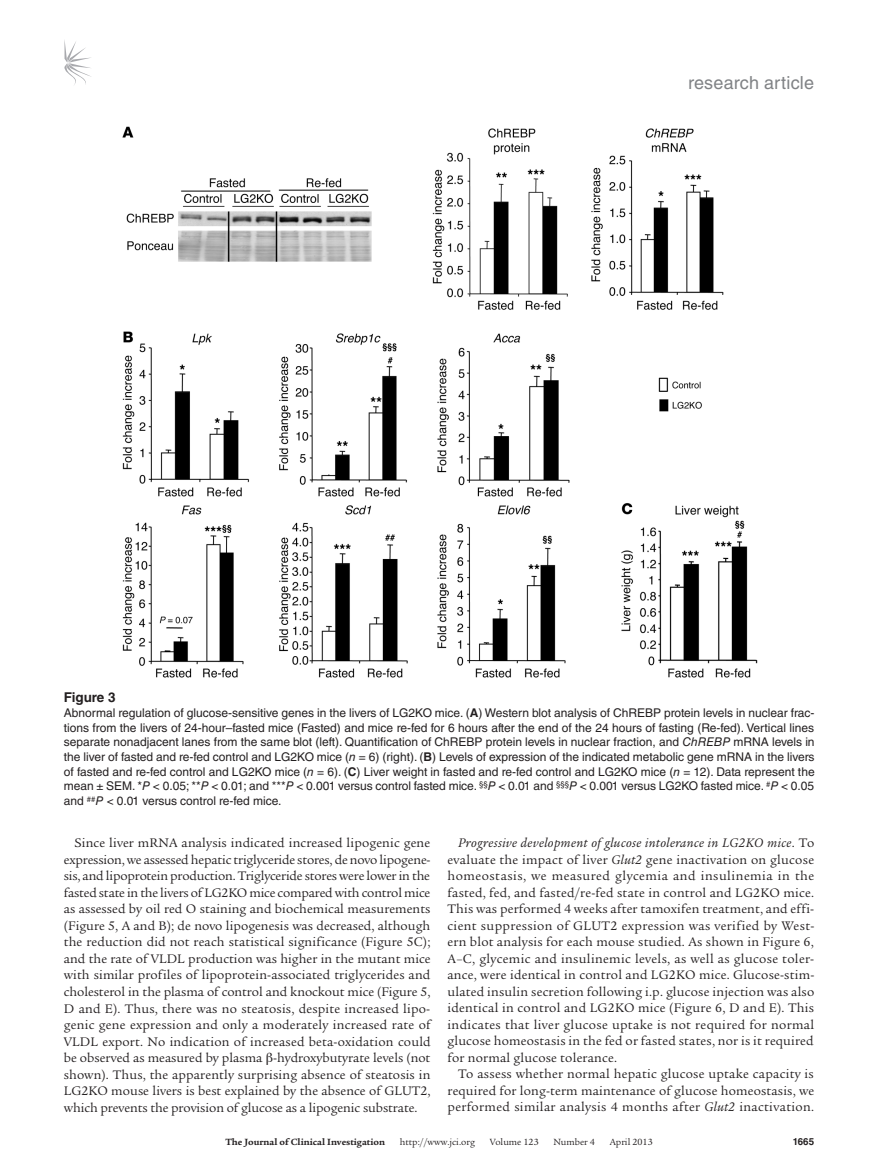
<style>
.page{position:relative;width:878px;height:1175px;background:#fff}
.page>*{position:absolute;margin:0;border:0;box-sizing:border-box;transform-origin:0 0}
.t1{font:18px "Helvetica LT Std";letter-spacing:.01em;color:#808285}
.t2{font:13.5px/16.5px "Legacy Serif Std";letter-spacing:.015em;color:#231f20;text-align:justify}
.t3{font:700 13.5px "Helvetica LT Std";color:#231f20}
.t4{font:12px/14.7px "Helvetica LT Std";color:#231f20;text-align:justify}
.t5{font:9.75px "Legacy Serif Std";color:#231f20}
.t6{font:700 9.75px "Legacy Serif Std";color:#231f20}
.t7{font:700 9.75px "Helvetica LT Std";color:#231f20}
.s1{font-weight:700}
.s2{font-style:italic}
</style>
<div class="page">
<svg style="left:64px;top:40px;width:27px;height:45px"></svg>
<img style="left:122px;top:126px;width:636px;height:552px">
<h1 class="t1" style="left:688px;top:73px;width:127px">research article</h1>
<p class="t3" style="left:64px;top:689px;width:53px">Figure 3</p>
<p class="t4" style="left:64px;top:705px;width:752px">Abnormal regulation of glucose-sensitive genes in the livers of LG2KO mice. (<span class="s1">A</span>) Western blot analysis of ChREBP protein levels in nuclear frac&shy;tions from the livers of 24-hour–fasted mice (Fasted) and mice re-fed for 6 hours after the end of the 24 hours of fasting (Re-fed). Vertical lines separate nonadjacent lanes from the same blot (left). Quantification of ChREBP protein levels in nuclear fraction, and <span class="s2">ChREBP</span> mRNA levels in the liver of fasted and re-fed control and LG2KO mice (<span class="s2">n</span> = 6) (right). (<span class="s1">B</span>) Levels of expression of the indicated metabolic gene mRNA in the livers of fasted and re-fed control and LG2KO mice (<span class="s2">n</span> = 6). (<span class="s1">C</span>) Liver weight in fasted and re-fed control and LG2KO mice (<span class="s2">n</span> = 12). Data represent the mean ± SEM. *<span class="s2">P</span> &lt; 0.05; **<span class="s2">P</span> &lt; 0.01; and ***<span class="s2">P</span> &lt; 0.001 versus control fasted mice. <sup>§§</sup><span class="s2">P</span> &lt; 0.01 and <sup>§§§</sup><span class="s2">P</span> &lt; 0.001 versus LG2KO fasted mice. <sup>#</sup><span class="s2">P</span> &lt; 0.05 and <sup>##</sup><span class="s2">P</span> &lt; 0.01 versus control re-fed mice.</p>
<p class="t2" style="left:64px;top:835px;width:368px;text-indent:11px">Since liver mRNA analysis indicated increased lipogenic gene expression, we assessed hepatic triglyceride stores, de novo lipogene&shy;sis, and lipoprotein production. Triglyceride stores were lower in the fasted state in the livers of LG2KO mice compared with control mice as assessed by oil red O staining and biochemical measurements (Figure 5, A and B); de novo lipogenesis was decreased, although the reduction did not reach statistical significance (Figure 5C); and the rate of VLDL production was higher in the mutant mice with similar profiles of lipoprotein-associated triglycerides and cholesterol in the plasma of control and knockout mice (Figure 5, D and E). Thus, there was no steatosis, despite increased lipo&shy;genic gene expression and only a moderately increased rate of VLDL export. No indication of increased beta-oxidation could be observed as measured by plasma -hydroxybutyrate levels (not shown). Thus, the apparently surprising absence of steatosis in LG2KO mouse livers is best explained by the absence of GLUT2, which prevents the provision of glucose as a lipogenic substrate.</p>
<p class="t2" style="left:447px;top:835px;width:368px;text-indent:11px"><span class="s2">Progressive development of glucose intolerance in LG2KO mice</span>. To evaluate the impact of liver <span class="s2">Glut2</span> gene inactivation on glucose homeostasis, we measured glycemia and insulinemia in the fasted, fed, and fasted/re-fed state in control and LG2KO mice.<br>This was performed 4 weeks after tamoxifen treatment, and effi&shy;cient suppression of GLUT2 expression was verified by West&shy;ern blot analysis for each mouse studied. As shown in Figure 6, A–C, glycemic and insulinemic levels, as well as glucose toler&shy;ance, were identical in control and LG2KO mice. Glucose-stim&shy;ulated insulin secretion following i.p. glucose injection was also identical in control and LG2KO mice (Figure 6, D and E). This indicates that liver glucose uptake is not required for normal glucose homeostasis in the fed or fasted states, nor is it required for normal glucose tolerance.</p>
<p class="t2" style="left:447px;top:1066px;width:368px;text-indent:11px">To assess whether normal hepatic glucose uptake capacity is required for long-term maintenance of glucose homeostasis, we performed similar analysis 4 months after <span class="s2">Glut2</span> inactivation.</p>
<p class="t6" style="left:225px;top:1135px;width:161px">The Journal of Clinical Investigation</p>
<p class="t5" style="left:400px;top:1136px;width:77px">http://www.jci.org</p>
<p class="t5" style="left:489px;top:1136px;width:50px">Volume 123</p>
<p class="t5" style="left:553px;top:1136px;width:43px">Number 4</p>
<p class="t5" style="left:609px;top:1136px;width:45px">April 2013</p>
<p class="t7" style="left:792px;top:1135px;width:23px">1665</p>
</div>
